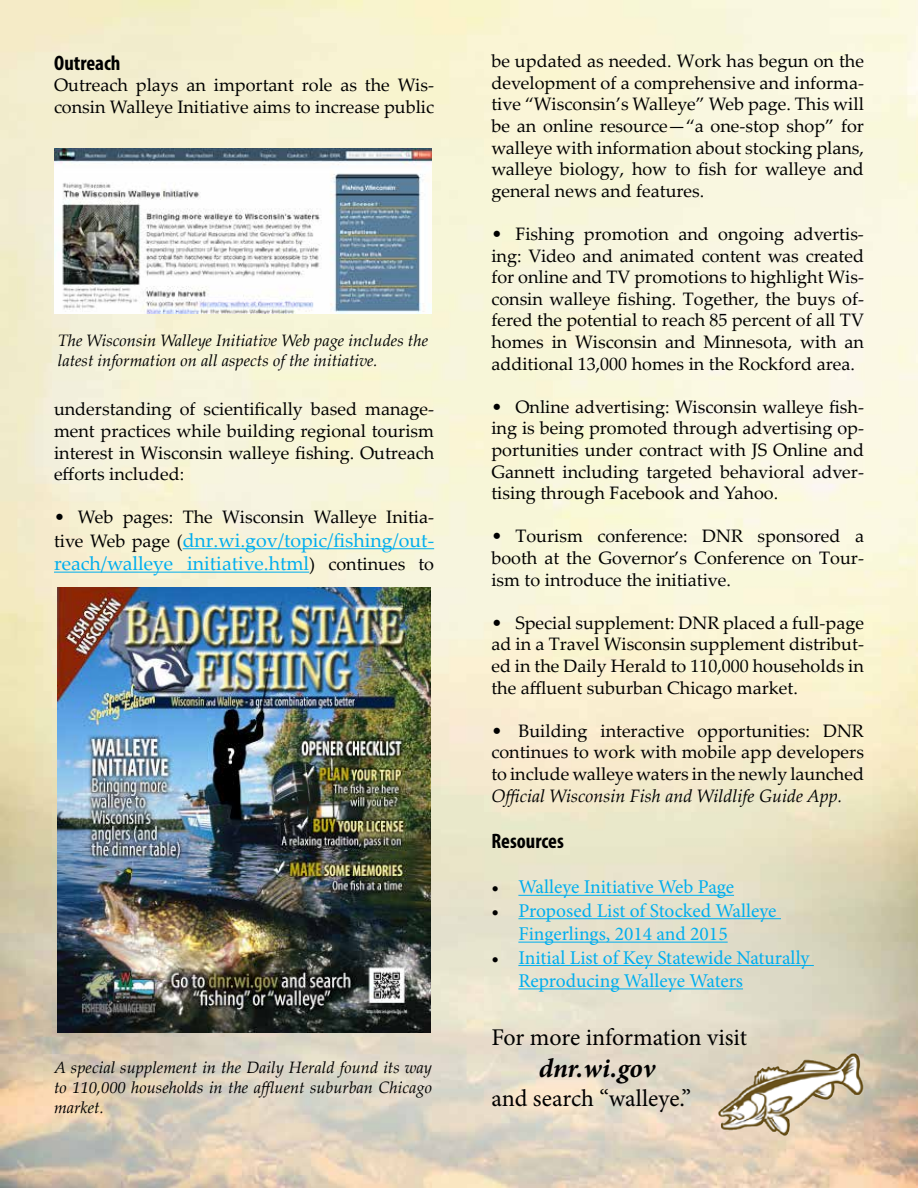
<style>
.page{position:relative;width:918px;height:1188px;background:#fff}
.page>*{position:absolute;margin:0;border:0;box-sizing:border-box;transform-origin:0 0}
.t1{font:italic 700 27px "Minion Pro";letter-spacing:-.005em;color:#000}
.t2{font:24px "Minion Pro";letter-spacing:-.005em;color:#000}
.t3{font:700 condensed 21px "Myriad Pro";color:#000}
.t4{font:19.5px/23.4px "Minion Pro";color:#00aeef}
.t5{font:19.5px/23.4px "Palatino Linotype";color:#00aeef}
.t6{font:18px/21.6px "Palatino Linotype";color:#000;text-align:justify}
.t7{font:italic 18px "Palatino Linotype";color:#000}
.t8{font:italic 16.5px/19.8px "Palatino Linotype";color:#000}
.s1{font-size:18px;color:#000}
.s2{color:#000}
</style>
<div class="page">
<img style="left:0;top:0;width:918px;height:1188px">
<hr style="left:183px;top:548px;width:251px;height:1px;background:#00aeef">
<hr style="left:54px;top:572px;width:255px;height:1px;background:#00aeef">
<img style="left:58px;top:588px;width:372px;height:445px">
<hr style="left:518px;top:895px;width:216px;height:1px;background:#00aeef">
<hr style="left:518px;top:918px;width:263px;height:1px;background:#00aeef">
<hr style="left:518px;top:942px;width:210px;height:1px;background:#00aeef">
<hr style="left:518px;top:965px;width:296px;height:1px;background:#00aeef">
<hr style="left:518px;top:989px;width:225px;height:1px;background:#00aeef">
<img style="left:54px;top:148px;width:378px;height:166px">
<img style="left:708px;top:1046px;width:160px;height:99px">
<p class="t3" style="left:54px;top:50px;width:68px">Outreach</p>
<p class="t6" style="left:54px;top:74px;width:382px">Outreach plays an important role as the Wis&shy;consin Walleye Initiative aims to increase public</p>
<p class="t8" style="left:58px;top:330px;width:372px">The Wisconsin Walleye Initiative Web page includes the latest information on all aspects of the initiative.</p>
<p class="t6" style="left:54px;top:398px;width:382px">understanding of scientifically based manage&shy;ment practices while building regional tourism interest in Wisconsin walleye fishing. Outreach efforts included:</p>
<p class="t6" style="left:54px;top:506px;width:382px">• Web pages: The Wisconsin Walleye Initia-</p>
<p class="t5" style="left:54px;top:528px;width:382px"><span class="s1">tive Web page (</span>dnr.wi.gov/topic/fishing/out&shy;reach/walleye initiative.html<span class="s1">) continues to</span></p>
<p class="t8" style="left:54px;top:1057px;width:380px;text-align:justify">A special supplement in the Daily Herald found its way to 110,000 households in the affluent suburban Chicago market.</p>
<p class="t6" style="left:491px;top:50px;width:374px">be updated as needed. Work has begun on the development of a comprehensive and informa&shy;tive “Wisconsin’s Walleye” Web page. This will be an online resource—“a one-stop shop” for walleye with information about stocking plans, walleye biology, how to fish for walleye and general news and features.</p>
<p class="t6" style="left:491px;top:222px;width:374px">• Fishing promotion and ongoing advertis&shy;ing: Video and animated content was created for online and TV promotions to highlight Wis&shy;consin walleye fishing. Together, the buys of&shy;fered the potential to reach 85 percent of all TV homes in Wisconsin and Minnesota, with an additional 13,000 homes in the Rockford area.</p>
<p class="t6" style="left:491px;top:395px;width:374px">• Online advertising: Wisconsin walleye fish&shy;ing is being promoted through advertising op&shy;portunities under contract with JS Online and Gannett including targeted behavioral adver&shy;tising through Facebook and Yahoo.</p>
<p class="t6" style="left:491px;top:525px;width:374px">• Tourism conference: DNR sponsored a booth at the Governor’s Conference on Tour&shy;ism to introduce the initiative.</p>
<p class="t6" style="left:491px;top:611px;width:374px">• Special supplement: DNR placed a full-page ad in a Travel Wisconsin supplement distribut&shy;ed in the Daily Herald to 110,000 households in the affluent suburban Chicago market.</p>
<p class="t6" style="left:491px;top:719px;width:374px">• Building interactive opportunities: DNR continues to work with mobile app developers to include walleye waters in the newly launched</p>
<p class="t7" style="left:491px;top:783px;width:352px">Official Wisconsin Fish and Wildlife Guide App.</p>
<p class="t3" style="left:491px;top:828px;width:74px">Resources</p>
<p class="t4" style="left:491px;top:876px;width:244px"><span class="s2">•</span> Walleye Initiative Web Page</p>
<p class="t4" style="left:518px;top:899px;width:260px;text-indent:-27px"><span class="s2">•</span> Proposed List of Stocked Walleye<br>Fingerlings, 2014 and 2015</p>
<p class="t4" style="left:518px;top:946px;width:293px;text-indent:-27px"><span class="s2">•</span> Initial List of Key Statewide Naturally<br>Reproducing Walleye Waters</p>
<h2 class="t2" style="left:491px;top:1021px;width:257px">For more information visit</h2>
<h1 class="t1" style="left:539px;top:1049px;width:118px">dnr.wi.gov</h1>
<h2 class="t2" style="left:491px;top:1082px;width:201px">and search “walleye.”</h2>
</div>
